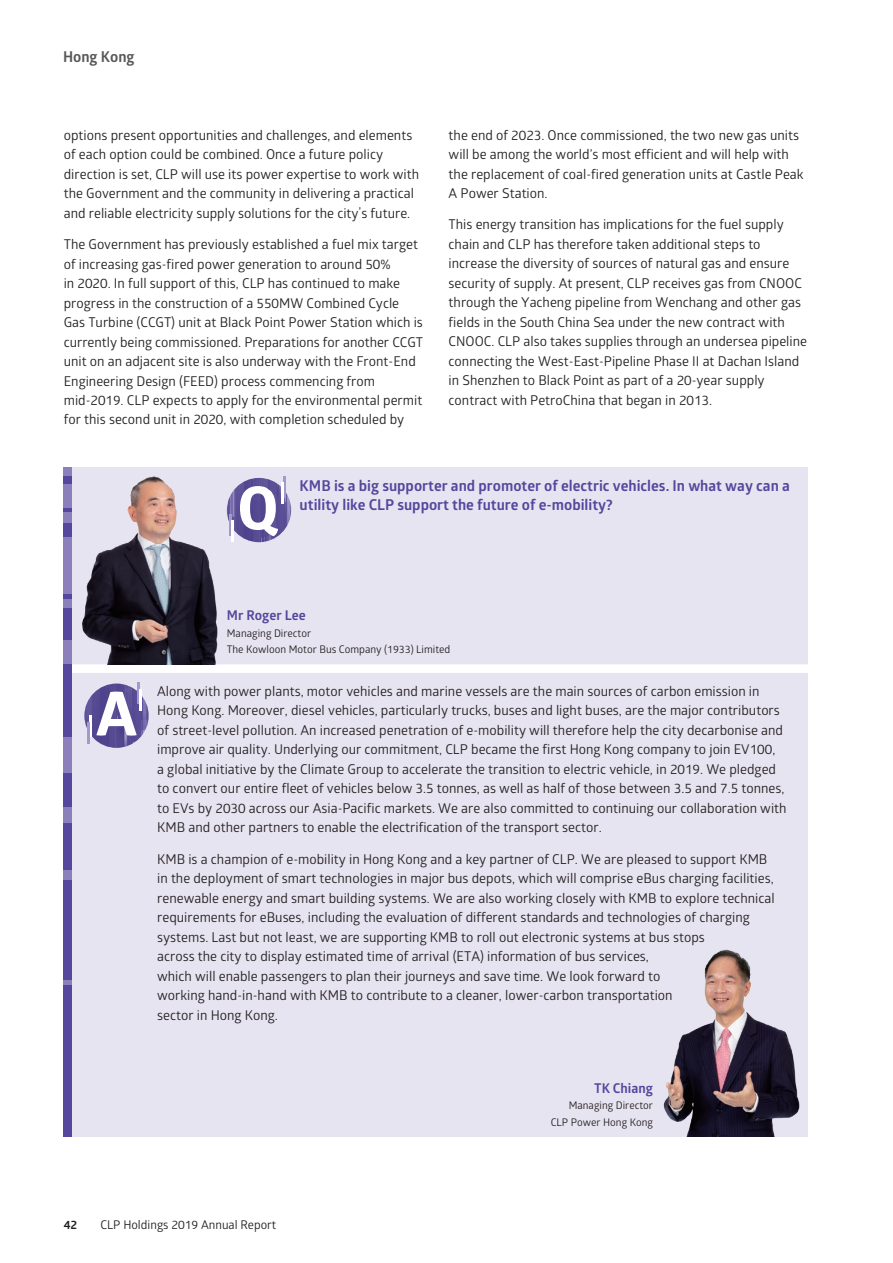
<style>
.page{position:relative;width:893px;height:1263px;background:#fff}
.page>*{position:absolute;margin:0;border:0;box-sizing:border-box;transform-origin:0 0}
.t1{font:700 15px/19.5px "Glober";color:#54479d}
.t2{font:700 15px "Glober";color:#57585a}
.t3{font:13.5px/19.5px "Glober";color:#231f20}
.t4{font:700 13.5px "Glober";color:#54479d}
.t5{font:12px "Glober";color:#231f20}
.t6{font:700 12px "Glober";color:#231f20}
.t7{font:10.5px/16.5px "Glober";color:#231f20}
</style>
<div class="page">
<div style="left:64px;top:467px;width:744px;height:670px;background:#e7e4f1"></div>
<div style="left:68px;top:664px;width:740px;height:9px;background:#fff"></div>
<div style="left:64px;top:467px;width:8px;height:670px;background:#54479d"></div>
<div style="left:64px;top:737px;width:8px;height:35px;background:#8c80bc"></div>
<div style="left:64px;top:807px;width:8px;height:15px;background:#8c80bc"></div>
<div style="left:64px;top:870px;width:8px;height:9px;background:#8c80bc"></div>
<div style="left:64px;top:980px;width:8px;height:5px;background:#8c80bc"></div>
<div style="left:64px;top:467px;width:8px;height:9px;background:#8c80bc"></div>
<div style="left:64px;top:599px;width:8px;height:8px;background:#8c80bc"></div>
<div style="left:64px;top:484px;width:8px;height:23px;background:#8c80bc"></div>
<div style="left:64px;top:641px;width:8px;height:23px;background:#8c80bc"></div>
<div style="left:64px;top:512px;width:8px;height:10px;background:#8c80bc"></div>
<div style="left:64px;top:537px;width:8px;height:57px;background:#8c80bc"></div>
<img style="left:236px;top:478px;width:55px;height:64px">
<svg style="left:240px;top:486px;width:38px;height:50px;background:#aea8cb"></svg>
<hr style="left:283px;top:476px;width:2px;height:21px;background:#a399ca">
<hr style="left:281px;top:483px;width:2px;height:21px;background:#fff">
<img style="left:84px;top:684px;width:65px;height:64px">
<svg style="left:96px;top:691px;width:41px;height:45px;background:#a7a0c6"></svg>
<hr style="left:138px;top:682px;width:2px;height:22px;background:#a399ca">
<hr style="left:140px;top:689px;width:2px;height:21px;background:#fff">
<hr style="left:90px;top:716px;width:2px;height:21px;background:#fff">
<hr style="left:88px;top:722px;width:2px;height:22px;background:#a399ca">
<img style="left:82px;top:476px;width:154px;height:188px">
<img style="left:663px;top:949px;width:137px;height:188px">
<p class="t2" style="left:63px;top:46px;width:73px">Hong Kong</p>
<p class="t3" style="left:64px;top:125px;width:357px">options present opportunities and challenges, and elements of each option could be combined. Once a future policy direction is set, CLP will use its power expertise to work with the Government and the community in delivering a practical and reliable electricity supply solutions for the city’s future.</p>
<p class="t3" style="left:64px;top:234px;width:361px">The Government has previously established a fuel mix target of increasing gas-fired power generation to around 50%<br>in 2020. In full support of this, CLP has continued to make progress in the construction of a 550MW Combined Cycle Gas Turbine (CCGT) unit at Black Point Power Station which is currently being commissioned. Preparations for another CCGT unit on an adjacent site is also underway with the Front-End Engineering Design (FEED) process commencing from mid-2019. CLP expects to apply for the environmental permit for this second unit in 2020, with completion scheduled by</p>
<p class="t3" style="left:449px;top:124px;width:356px">the end of 2023. Once commissioned, the two new gas units will be among the world’s most efficient and will help with the replacement of coal-fired generation units at Castle Peak A Power Station.</p>
<p class="t3" style="left:449px;top:214px;width:360px">This energy transition has implications for the fuel supply chain and CLP has therefore taken additional steps to increase the diversity of sources of natural gas and ensure security of supply. At present, CLP receives gas from CNOOC through the Yacheng pipeline from Wenchang and other gas fields in the South China Sea under the new contract with CNOOC. CLP also takes supplies through an undersea pipeline connecting the West-East-Pipeline Phase II at Dachan Island in Shenzhen to Black Point as part of a 20-year supply contract with PetroChina that began in 2013.</p>
<p class="t1" style="left:300px;top:475px;width:492px">KMB is a big supporter and promoter of electric vehicles. In what way can a utility like CLP support the future of e-mobility?</p>
<p class="t4" style="left:227px;top:606px;width:80px">Mr Roger Lee</p>
<p class="t7" style="left:227px;top:624px;width:225px">Managing Director<br>The Kowloon Motor Bus Company (1933) Limited</p>
<p class="t3" style="left:157px;top:681px;width:631px">Along with power plants, motor vehicles and marine vessels are the main sources of carbon emission in Hong Kong. Moreover, diesel vehicles, particularly trucks, buses and light buses, are the major contributors of street-level pollution. An increased penetration of e-mobility will therefore help the city decarbonise and improve air quality. Underlying our commitment, CLP became the first Hong Kong company to join EV100,<br>a global initiative by the Climate Group to accelerate the transition to electric vehicle, in 2019. We pledged to convert our entire fleet of vehicles below 3.5 tonnes, as well as half of those between 3.5 and 7.5 tonnes, to EVs by 2030 across our Asia-Pacific markets. We are also committed to continuing our collaboration with KMB and other partners to enable the electrification of the transport sector.</p>
<p class="t3" style="left:157px;top:848px;width:619px">KMB is a champion of e-mobility in Hong Kong and a key partner of CLP. We are pleased to support KMB in the deployment of smart technologies in major bus depots, which will comprise eBus charging facilities, renewable energy and smart building systems. We are also working closely with KMB to explore technical requirements for eBuses, including the evaluation of different standards and technologies of charging systems. Last but not least, we are supporting KMB to roll out electronic systems at bus stops<br>across the city to display estimated time of arrival (ETA) information of bus services,<br>which will enable passengers to plan their journeys and save time. We look forward to<br>working hand-in-hand with KMB to contribute to a cleaner, lower-carbon transportation<br>sector in Hong Kong.</p>
<p class="t6" style="left:64px;top:1217px;width:15px">42</p>
<p class="t5" style="left:100px;top:1217px;width:177px">CLP Holdings 2019 Annual Report</p>
<p class="t4" style="left:594px;top:1079px;width:60px">TK Chiang</p>
<p class="t7" style="left:551px;top:1097px;width:104px;text-align:right">Managing Director<br>CLP Power Hong Kong</p>
</div>
